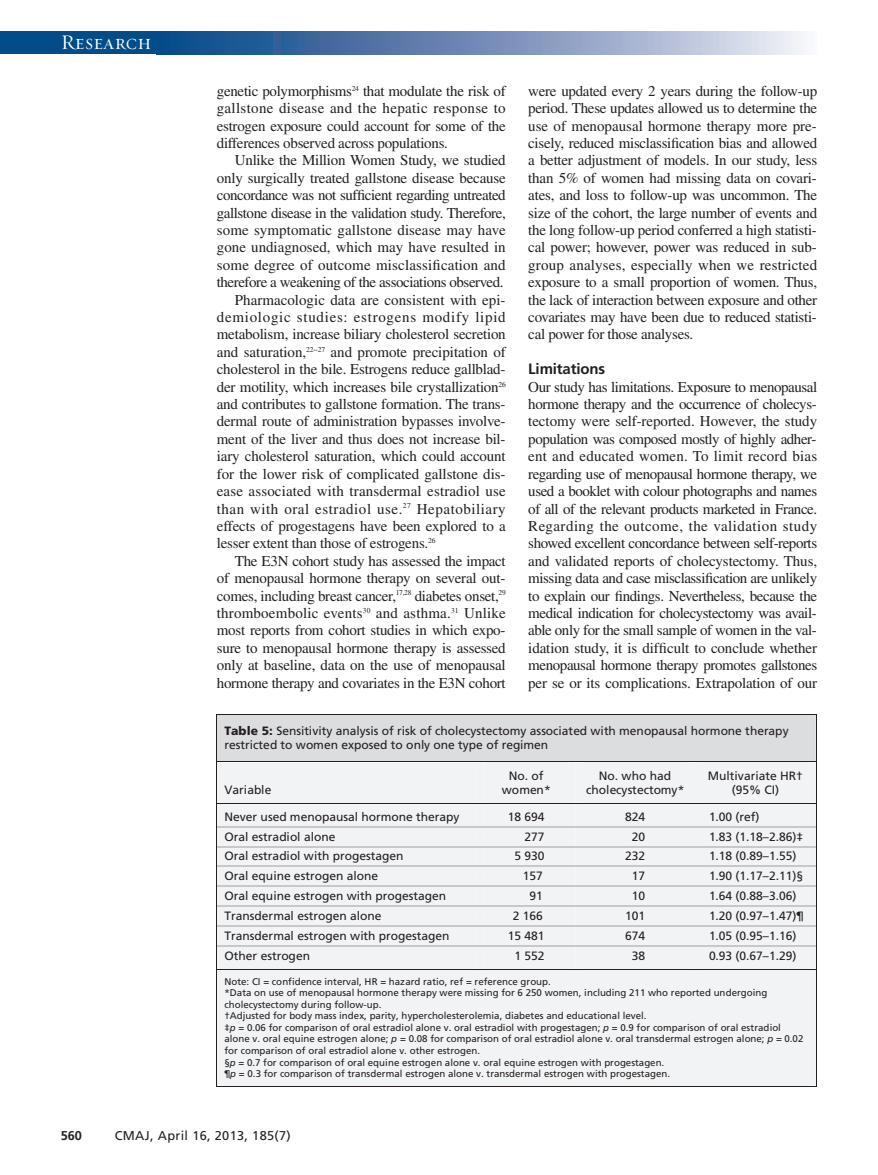
<style>
.page{position:relative;width:878px;height:1175px;background:#fff}
.page>*{position:absolute;margin:0;border:0;box-sizing:border-box;transform-origin:0 0}
.t1{font:21px "Requiem Display HTF Small Caps";letter-spacing:.005em;color:#fff}
.t2{font:15px/17.4px "Times LT Std";letter-spacing:-.015em;color:#231f20;text-align:justify}
.t3{font:15px "Times LT Std";letter-spacing:.01em;color:#231f20}
.t4{font:15px "Times LT Std";letter-spacing:.035em;color:#231f20}
.t5{font:15px "Times LT Std";letter-spacing:.005em;color:#231f20}
.t6{font:15px "Times LT Std";letter-spacing:.045em;color:#231f20}
.t7{font:700 15px "Frutiger LT Std";letter-spacing:-.01em;color:#231f20}
.t8{font:12.75px "Frutiger LT Std";letter-spacing:.025em;color:#231f20}
.t9{font:700 12.75px "Frutiger LT Std";color:#231f20}
.t10{font:12px/14.2px "Frutiger";color:#231f20;text-align:center}
.t11{font:9.75px/11.6px "Frutiger";color:#231f20}
.s1{font-weight:900}
.s2{font-style:italic}
</style>
<div class="page">
<div style="left:0;top:32px;width:164px;height:22px;background:#014c89"></div>
<svg style="left:164px;top:32px;width:640px;height:22px;background:#7692ba"></svg>
<div style="left:217px;top:969px;width:598px;height:116px;background:#f2f3f4"></div>
<div style="left:224px;top:969px;width:584px;height:18px;background:#f2f3f4"></div>
<div style="left:224px;top:987px;width:584px;height:11px;background:#f2f3f4"></div>
<div style="left:224px;top:998px;width:584px;height:12px;background:#f2f3f4"></div>
<div style="left:224px;top:1010px;width:584px;height:11px;background:#f2f3f4"></div>
<div style="left:224px;top:1021px;width:584px;height:12px;background:#f2f3f4"></div>
<div style="left:224px;top:1033px;width:584px;height:11px;background:#f2f3f4"></div>
<div style="left:224px;top:1044px;width:584px;height:12px;background:#f2f3f4"></div>
<div style="left:224px;top:1056px;width:584px;height:12px;background:#f2f3f4"></div>
<div style="left:224px;top:1068px;width:584px;height:17px;background:#f2f3f4"></div>
<svg style="left:216px;top:714px;width:600px;height:255px"></svg>
<hr style="left:216px;top:969px;width:1px;height:116px;background:#231f20">
<hr style="left:217px;top:1085px;width:598px;height:1px;background:#231f20">
<hr style="left:815px;top:969px;width:1px;height:116px;background:#231f20">
<h1 class="t1" style="left:61px;top:30px;width:92px">Research</h1>
<p class="t2" style="left:217px;top:84px;width:290px">genetic polymorphisms<sup>24</sup> that modulate the risk of gallstone disease and the hepatic response to estrogen exposure could account for some of the differences observed across populations.</p>
<p class="t2" style="left:235px;top:153px;width:272px">Unlike the Million Women Study, we studied</p>
<p class="t2" style="left:217px;top:171px;width:290px">only surgically treated gallstone disease because</p>
<p class="t2" style="left:217px;top:188px;width:290px">concordance was not sufficient regarding untreated</p>
<p class="t2" style="left:217px;top:205px;width:290px">gallstone disease in the validation study. Therefore,</p>
<p class="t5" style="left:217px;top:225px;width:290px">some symptomatic gallstone disease may have</p>
<p class="t2" style="left:217px;top:240px;width:290px">gone undiagnosed, which may have resulted in</p>
<p class="t3" style="left:217px;top:259px;width:290px">some degree of outcome misclassification and</p>
<p class="t2" style="left:217px;top:275px;width:288px">therefore a weakening of the associations observed.</p>
<p class="t2" style="left:235px;top:292px;width:272px">Pharmacologic data are consistent with epi-</p>
<p class="t6" style="left:217px;top:312px;width:290px">demiologic studies: estrogens modify lipid</p>
<p class="t2" style="left:217px;top:327px;width:290px">metabolism, increase biliary cholesterol secretion</p>
<p class="t2" style="left:217px;top:345px;width:290px">and saturation,<sup>22−27</sup> and promote precipitation of</p>
<p class="t2" style="left:217px;top:362px;width:290px">cholesterol in the bile. Estrogens reduce gallblad-</p>
<p class="t2" style="left:217px;top:379px;width:290px">der motility, which increases bile crystallization<sup>26</sup></p>
<p class="t2" style="left:217px;top:397px;width:290px">and contributes to gallstone formation. The trans-</p>
<p class="t2" style="left:217px;top:414px;width:290px">dermal route of administration bypasses involve-</p>
<p class="t2" style="left:217px;top:432px;width:290px">ment of the liver and thus does not increase bil-</p>
<p class="t2" style="left:217px;top:449px;width:290px">iary cholesterol saturation, which could account</p>
<p class="t2" style="left:217px;top:466px;width:290px">for the lower risk of complicated gallstone dis-</p>
<p class="t3" style="left:217px;top:486px;width:290px">ease associated with transdermal estradiol use</p>
<p class="t4" style="left:217px;top:503px;width:290px">than with oral estradiol use.<sup>27</sup> Hepatobiliary</p>
<p class="t2" style="left:217px;top:519px;width:290px">effects of progestagens have been explored to a</p>
<p class="t2" style="left:217px;top:536px;width:220px">lesser extent than those of estrogens.<sup>26</sup></p>
<p class="t2" style="left:235px;top:553px;width:272px">The E3N cohort study has assessed the impact</p>
<p class="t2" style="left:217px;top:571px;width:290px">of menopausal hormone therapy on several out-</p>
<p class="t2" style="left:217px;top:588px;width:290px">comes, including breast cancer,<sup>17,28</sup> diabetes onset,<sup>29</sup></p>
<p class="t3" style="left:217px;top:607px;width:290px">thromboembolic events<sup>30</sup> and asthma.<sup>31</sup> Unlike</p>
<p class="t2" style="left:217px;top:623px;width:290px">most reports from cohort studies in which expo-</p>
<p class="t2" style="left:217px;top:640px;width:290px">sure to menopausal hormone therapy is assessed</p>
<p class="t2" style="left:217px;top:658px;width:290px">only at baseline, data on the use of menopausal</p>
<p class="t2" style="left:217px;top:675px;width:290px">hormone therapy and covariates in the E3N cohort</p>
<p class="t2" style="left:528px;top:84px;width:290px">were updated every 2 years during the follow-up period. These updates allowed us to determine the use of menopausal hormone therapy more pre&shy;cisely, reduced misclassification bias and allowed a better adjustment of models. In our study, less than 5% of women had missing data on covari&shy;ates, and loss to follow-up was uncommon. The size of the cohort, the large number of events and the long follow-up period conferred a high statisti&shy;cal power; however, power was reduced in sub&shy;group analyses, especially when we restricted exposure to a small proportion of women. Thus, the lack of interaction between exposure and other covariates may have been due to reduced statisti&shy;cal power for those analyses.</p>
<p class="t7" style="left:528px;top:363px;width:78px">Limitations</p>
<p class="t2" style="left:528px;top:379px;width:290px">Our study has limitations. Exposure to menopausal hormone therapy and the occurrence of cholecys&shy;tectomy were self-reported. However, the study population was composed mostly of highly adher&shy;ent and educated women. To limit record bias regarding use of menopausal hormone therapy, we used a booklet with colour photographs and names of all of the relevant products marketed in France.<br>Regarding the outcome, the validation study showed excellent concordance between self-reports and validated reports of cholecystectomy. Thus, missing data and case misclassification are unlikely to explain our findings. Nevertheless, because the medical indication for cholecystectomy was avail&shy;able only for the small sample of women in the val&shy;idation study, it is difficult to conclude whether menopausal hormone therapy promotes gallstones per se or its complications. Extrapolation of our</p>
<p class="t10" style="left:224px;top:725px;width:565px;text-align:left"><span class="s1">Table 5:</span> Sensitivity analysis of risk of cholecystectomy associated with menopausal hormone therapy restricted to women exposed to only one type of regimen</p>
<p class="t10" style="left:224px;top:783px;width:48px">Variable</p>
<p class="t10" style="left:502px;top:769px;width:50px">No. of women*</p>
<p class="t10" style="left:586px;top:769px;width:100px">No. who had cholecystectomy*</p>
<p class="t10" style="left:708px;top:769px;width:96px">Multivariate HR† (95% CI)</p>
<p class="t10" style="left:224px;top:810px;width:236px">Never used menopausal hormone therapy</p>
<p class="t10" style="left:508px;top:810px;width:38px">18 694</p>
<p class="t10" style="left:625px;top:810px;width:22px">824</p>
<p class="t10" style="left:709px;top:810px;width:52px">1.00 (ref)</p>
<p class="t10" style="left:224px;top:830px;width:112px">Oral estradiol alone</p>
<p class="t10" style="left:524px;top:830px;width:22px">277</p>
<p class="t10" style="left:631px;top:830px;width:15px">20</p>
<p class="t10" style="left:709px;top:830px;width:96px">1.83 (1.18–2.86)‡</p>
<p class="t10" style="left:224px;top:850px;width:180px">Oral estradiol with progestagen</p>
<p class="t10" style="left:514px;top:850px;width:31px">5 930</p>
<p class="t10" style="left:625px;top:850px;width:22px">232</p>
<p class="t10" style="left:709px;top:850px;width:89px">1.18 (0.89–1.55)</p>
<p class="t10" style="left:224px;top:869px;width:155px">Oral equine estrogen alone</p>
<p class="t10" style="left:523px;top:869px;width:22px">157</p>
<p class="t10" style="left:631px;top:869px;width:15px">17</p>
<p class="t10" style="left:709px;top:869px;width:96px">1.90 (1.17–2.11)§</p>
<p class="t10" style="left:224px;top:889px;width:223px">Oral equine estrogen with progestagen</p>
<p class="t10" style="left:529px;top:889px;width:15px">91</p>
<p class="t10" style="left:631px;top:889px;width:15px">10</p>
<p class="t10" style="left:709px;top:889px;width:89px">1.64 (0.88–3.06)</p>
<p class="t10" style="left:224px;top:909px;width:159px">Transdermal estrogen alone</p>
<p class="t10" style="left:512px;top:909px;width:31px">2 166</p>
<p class="t10" style="left:625px;top:909px;width:22px">101</p>
<p class="t10" style="left:709px;top:909px;width:96px">1.20 (0.97–1.47)¶</p>
<p class="t10" style="left:224px;top:929px;width:226px">Transdermal estrogen with progestagen</p>
<p class="t10" style="left:508px;top:929px;width:38px">15 481</p>
<p class="t10" style="left:625px;top:929px;width:22px">674</p>
<p class="t10" style="left:709px;top:929px;width:89px">1.05 (0.95–1.16)</p>
<p class="t10" style="left:224px;top:949px;width:87px">Other estrogen</p>
<p class="t10" style="left:514px;top:949px;width:31px">1 552</p>
<p class="t10" style="left:631px;top:949px;width:15px">38</p>
<p class="t10" style="left:709px;top:949px;width:89px">0.93 (0.67–1.29)</p>
<p class="t11" style="left:224px;top:976px;width:580px">Note: CI = confidence interval, HR = hazard ratio, ref = reference group.<br>*Data on use of menopausal hormone therapy were missing for 6 250 women, including 211 who reported undergoing cholecystectomy during follow-up.<br>†Adjusted for body mass index, parity, hypercholesterolemia, diabetes and educational level.<br>‡<span class="s2">p</span> = 0.06 for comparison of oral estradiol alone v. oral estradiol with progestagen; <span class="s2">p</span> = 0.9 for comparison of oral estradiol alone v. oral equine estrogen alone; <span class="s2">p</span> = 0.08 for comparison of oral estradiol alone v. oral transdermal estrogen alone; <span class="s2">p</span> = 0.02 for comparison of oral estradiol alone v. other estrogen.<br>§<span class="s2">p</span> = 0.7 for comparison of oral equine estrogen alone v. oral equine estrogen with progestagen.<br>¶<span class="s2">p</span> = 0.3 for comparison of transdermal estrogen alone v. transdermal estrogen with progestagen.</p>
<p class="t9" style="left:61px;top:1130px;width:23px">560</p>
<p class="t8" style="left:115px;top:1130px;width:177px">CMAJ, April 16, 2013, 185(7)</p>
</div>
